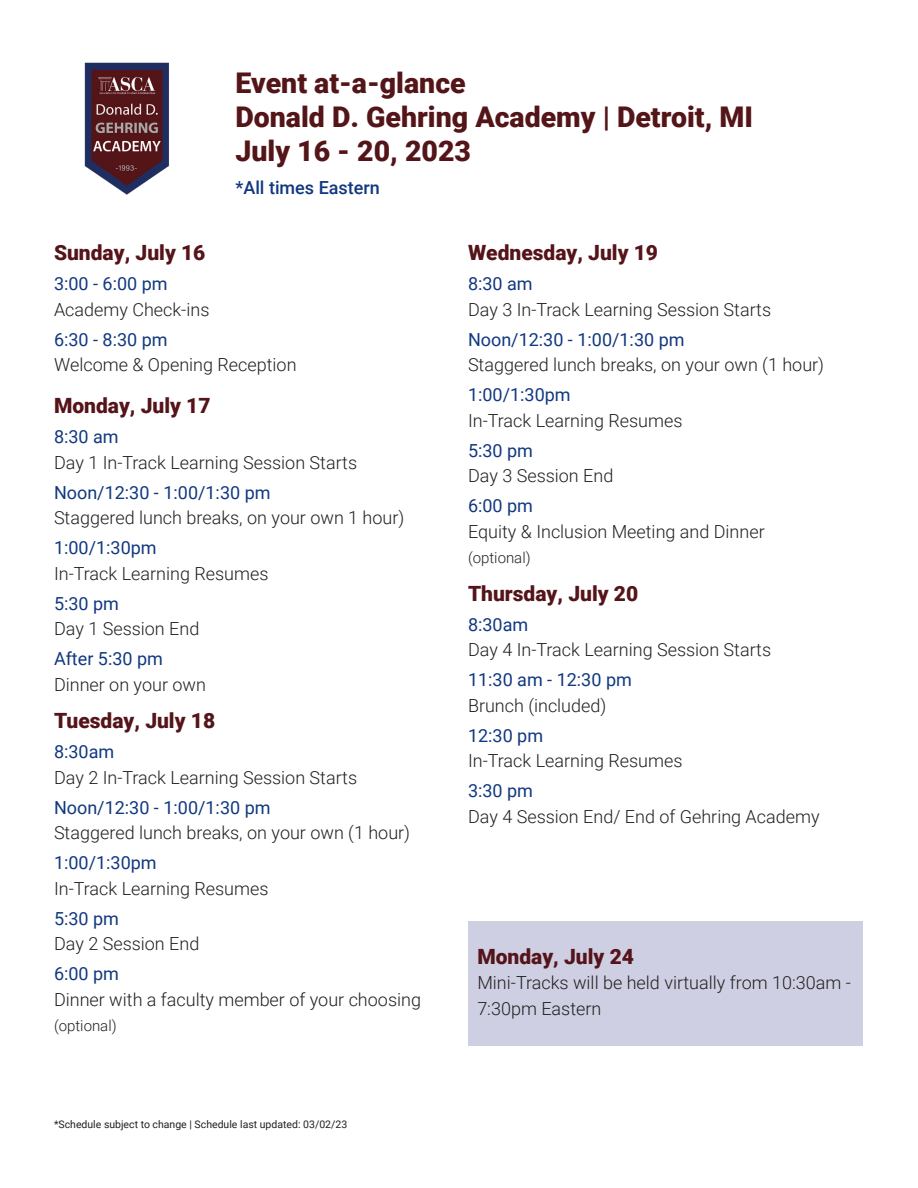
<style>
.page{position:relative;width:918px;height:1188px;background:#fff}
.page>*{position:absolute;margin:0;border:0;box-sizing:border-box;transform-origin:0 0}
.t1{font:900 28.5px "Roboto";color:#541519}
.t2{font:900 21px "Roboto";color:#541419}
.t3{font:300 18px/25.5px "Roboto";color:#231f20}
.t4{font:18px "Roboto";color:#113880}
.t5{font:500 18px "Roboto";color:#113880}
.t6{font:300 15px "Roboto";color:#231f20}
.t7{font:10.5px "Roboto";color:#231f20}
</style>
<div class="page">
<img style="left:84px;top:62px;width:85px;height:133px">
<div style="left:469px;top:922px;width:394px;height:124px;background:#cecfe3"></div>
<p class="t1" style="left:235px;top:63px;width:232px">Event at-a-glance</p>
<p class="t1" style="left:235px;top:97px;width:519px">Donald D. Gehring Academy | Detroit, MI</p>
<p class="t1" style="left:235px;top:131px;width:237px">July 16 - 20, 2023</p>
<p class="t5" style="left:235px;top:175px;width:146px">*All times Eastern</p>
<p class="t2" style="left:54px;top:238px;width:153px">Sunday, July 16</p>
<p class="t4" style="left:54px;top:271px;width:115px">3:00 - 6:00 pm</p>
<p class="t3" style="left:54px;top:296px;width:157px">Academy Check-ins</p>
<p class="t4" style="left:54px;top:327px;width:115px">6:30 - 8:30 pm</p>
<p class="t3" style="left:54px;top:352px;width:244px">Welcome &amp; Opening Reception</p>
<p class="t2" style="left:54px;top:391px;width:158px">Monday, July 17</p>
<p class="t4" style="left:54px;top:424px;width:66px">8:30 am</p>
<p class="t3" style="left:54px;top:449px;width:305px">Day 1 In-Track Learning Session Starts</p>
<p class="t4" style="left:54px;top:480px;width:218px">Noon/12:30 - 1:00/1:30 pm</p>
<p class="t3" style="left:54px;top:505px;width:352px">Staggered lunch breaks, on your own 1 hour)</p>
<p class="t4" style="left:54px;top:535px;width:104px">1:00/1:30pm</p>
<p class="t3" style="left:54px;top:560px;width:216px">In-Track Learning Resumes</p>
<p class="t4" style="left:54px;top:591px;width:67px">5:30 pm</p>
<p class="t3" style="left:54px;top:616px;width:147px">Day 1 Session End</p>
<p class="t4" style="left:54px;top:646px;width:110px">After 5:30 pm</p>
<p class="t3" style="left:54px;top:671px;width:154px">Dinner on your own</p>
<p class="t2" style="left:54px;top:706px;width:163px">Tuesday, July 18</p>
<p class="t4" style="left:54px;top:739px;width:62px">8:30am</p>
<p class="t3" style="left:54px;top:764px;width:305px">Day 2 In-Track Learning Session Starts</p>
<p class="t4" style="left:54px;top:795px;width:218px">Noon/12:30 - 1:00/1:30 pm</p>
<p class="t3" style="left:54px;top:820px;width:358px">Staggered lunch breaks, on your own (1 hour)</p>
<p class="t4" style="left:54px;top:850px;width:104px">1:00/1:30pm</p>
<p class="t3" style="left:54px;top:875px;width:216px">In-Track Learning Resumes</p>
<p class="t4" style="left:54px;top:906px;width:67px">5:30 pm</p>
<p class="t3" style="left:54px;top:931px;width:147px">Day 2 Session End</p>
<p class="t4" style="left:54px;top:961px;width:67px">6:00 pm</p>
<p class="t3" style="left:54px;top:986px;width:369px">Dinner with a faculty member of your choosing</p>
<p class="t6" style="left:54px;top:1015px;width:64px">(optional)</p>
<p class="t7" style="left:54px;top:1117px;width:295px">*Schedule subject to change | Schedule last updated: 03/02/23</p>
<p class="t2" style="left:468px;top:238px;width:192px">Wednesday, July 19</p>
<p class="t4" style="left:468px;top:271px;width:66px">8:30 am</p>
<p class="t3" style="left:468px;top:296px;width:305px">Day 3 In-Track Learning Session Starts</p>
<p class="t4" style="left:468px;top:327px;width:218px">Noon/12:30 - 1:00/1:30 pm</p>
<p class="t3" style="left:468px;top:352px;width:358px">Staggered lunch breaks, on your own (1 hour)</p>
<p class="t4" style="left:468px;top:382px;width:104px">1:00/1:30pm</p>
<p class="t3" style="left:468px;top:407px;width:216px">In-Track Learning Resumes</p>
<p class="t4" style="left:468px;top:438px;width:67px">5:30 pm</p>
<p class="t3" style="left:468px;top:463px;width:147px">Day 3 Session End</p>
<p class="t4" style="left:468px;top:493px;width:67px">6:00 pm</p>
<p class="t3" style="left:468px;top:518px;width:298px">Equity &amp; Inclusion Meeting and Dinner</p>
<p class="t6" style="left:468px;top:547px;width:64px">(optional)</p>
<p class="t2" style="left:468px;top:579px;width:172px">Thursday, July 20</p>
<p class="t4" style="left:468px;top:612px;width:62px">8:30am</p>
<p class="t3" style="left:468px;top:637px;width:305px">Day 4 In-Track Learning Session Starts</p>
<p class="t4" style="left:468px;top:667px;width:165px">11:30 am - 12:30 pm</p>
<p class="t3" style="left:468px;top:692px;width:140px">Brunch (included)</p>
<p class="t4" style="left:468px;top:723px;width:77px">12:30 pm</p>
<p class="t3" style="left:468px;top:748px;width:216px">In-Track Learning Resumes</p>
<p class="t4" style="left:468px;top:778px;width:67px">3:30 pm</p>
<p class="t3" style="left:468px;top:803px;width:353px">Day 4 Session End/ End of Gehring Academy</p>
<p class="t2" style="left:477px;top:941px;width:158px">Monday, July 24</p>
<p class="t3" style="left:477px;top:969px;width:375px">Mini-Tracks will be held virtually from 10:30am -<br>7:30pm Eastern</p>
</div>
